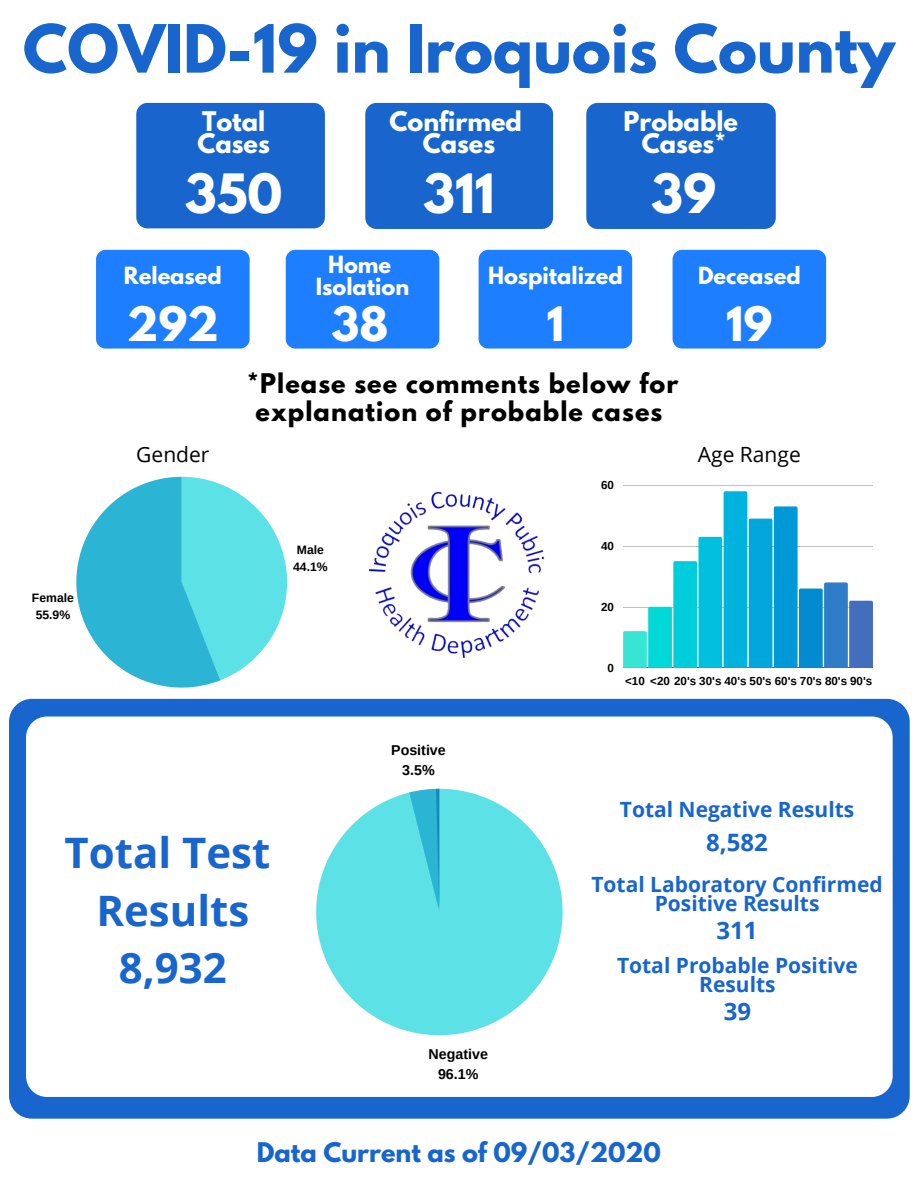
<style>
.page{position:relative;width:918px;height:1188px;background:#fff}
.page>*{position:absolute;margin:0;border:0;box-sizing:border-box;transform-origin:0 0}
.t1{font:700 58.95px "League Spartan";color:#1765cd}
.t2{font:700 48px "League Spartan";color:#fff}
.t3{font:700 42px/57.6px "Open Sans";color:#1765cd;text-align:center}
.t4{font:700 42px "League Spartan";color:#fff}
.t5{font:700 24px/28.2px "League Spartan";letter-spacing:.045em;color:#000;text-align:center}
.t6{font:700 24px/21.9px "League Spartan";color:#fff;text-align:center}
.t7{font:700 24px "League Spartan";color:#1765cd}
.t8{font:700 24px "Open Sans";color:#1765cd}
.t9{font:700 21px/19.4px "Open Sans";color:#1765cd;text-align:center}
.t10{font:700 21px/22px "League Spartan";color:#fff;text-align:center}
.t11{font:21px "Open Sans";color:#000}
.t12{font:700 14.25px/20px "Arimo";color:#000;text-align:center}
.t13{font:700 12.15px/17.1px "Arimo";color:#000;text-align:center}
.t14{font:700 11.55px "Arimo";color:#000}
</style>
<div class="page">
<div style="left:9px;top:699px;width:901px;height:420px;background:#1765cd;border-radius:23px"></div>
<div style="left:26px;top:717px;width:867px;height:380px;background:#fff;border-radius:21px"></div>
<div style="left:479px;top:250px;width:153px;height:99px;background:#1d7eff;border-radius:9px"></div>
<hr style="left:623px;top:485px;width:250px;height:1px;background:#000">
<hr style="left:623px;top:668px;width:250px;height:1px;background:#000">
<svg style="left:623px;top:491px;width:250px;height:177px"></svg>
<svg style="left:76px;top:477px;width:211px;height:211px"></svg>
<div style="left:586px;top:103px;width:190px;height:126px;background:#1765cd;border-radius:11px"></div>
<div style="left:365px;top:103px;width:188px;height:126px;background:#1765cd;border-radius:11px"></div>
<div style="left:136px;top:103px;width:189px;height:125px;background:#1765cd;border-radius:11px"></div>
<div style="left:673px;top:250px;width:153px;height:99px;background:#1d7eff;border-radius:9px"></div>
<div style="left:286px;top:250px;width:153px;height:99px;background:#1d7eff;border-radius:9px"></div>
<div style="left:96px;top:250px;width:154px;height:99px;background:#1d7eff;border-radius:9px"></div>
<img style="left:368px;top:491px;width:177px;height:168px">
<svg style="left:316px;top:789px;width:247px;height:246px;fill:#5ce1e6"></svg>
<svg style="left:409px;top:789px;width:31px;height:123px;background:#44c8db"></svg>
<h1 class="t1" style="left:23px;top:20px;width:874px">COVID-19 in Iroquois County</h1>
<p class="t6" style="left:389px;top:114px;width:134px">Confirmed<br>Cases</p>
<p class="t6" style="left:623px;top:114px;width:116px">Probable<br>Cases*</p>
<p class="t6" style="left:197px;top:114px;width:74px;text-align:left">Total<br>Cases</p>
<h2 class="t2" style="left:185px;top:170px;width:99px">350</h2>
<h2 class="t2" style="left:423px;top:170px;width:73px">311</h2>
<h2 class="t2" style="left:651px;top:170px;width:66px">39</h2>
<p class="t10" style="left:124px;top:267px;width:100px">Released</p>
<p class="t10" style="left:316px;top:256px;width:95px">Home<br>Isolation</p>
<p class="t10" style="left:488px;top:267px;width:136px">Hospitalized</p>
<p class="t10" style="left:698px;top:267px;width:104px">Deceased</p>
<h3 class="t4" style="left:127px;top:304px;width:94px">292</h3>
<h3 class="t4" style="left:332px;top:304px;width:58px">38</h3>
<h3 class="t4" style="left:547px;top:304px;width:19px">1</h3>
<h3 class="t4" style="left:726px;top:304px;width:48px">19</h3>
<p class="t5" style="left:247px;top:372px;width:433px">*Please see comments below for explanation of probable cases</p>
<p class="t11" style="left:136px;top:440px;width:75px">Gender</p>
<p class="t11" style="left:698px;top:440px;width:104px">Age Range</p>
<p class="t13" style="left:32px;top:589px;width:44px">Female<br>55.9%</p>
<p class="t13" style="left:293px;top:541px;width:36px">Male<br>44.1%</p>
<h3 class="t3" style="left:65px;top:823px;width:207px">Total Test<br>Results<br>8,932</h3>
<p class="t12" style="left:391px;top:740px;width:56px">Positive<br>3.5%</p>
<p class="t12" style="left:429px;top:1044px;width:61px">Negative<br>96.1%</p>
<p class="t14" style="left:601px;top:479px;width:14px">60</p>
<p class="t14" style="left:601px;top:540px;width:14px">40</p>
<p class="t14" style="left:601px;top:601px;width:14px">20</p>
<p class="t14" style="left:608px;top:661px;width:8px">0</p>
<p class="t14" style="left:625px;top:674px;width:249px">&lt;10 &lt;20 20's 30's 40's 50's 60's 70's 80's 90's</p>
<p class="t9" style="left:620px;top:800px;width:236px">Total Negative Results</p>
<p class="t8" style="left:706px;top:825px;width:63px">8,582</p>
<p class="t9" style="left:591px;top:874px;width:293px">Total Laboratory Confirmed<br>Positive Results</p>
<p class="t8" style="left:717px;top:914px;width:43px">311</p>
<p class="t9" style="left:617px;top:955px;width:242px">Total Probable Positive<br>Results</p>
<p class="t8" style="left:724px;top:995px;width:29px">39</p>
<p class="t7" style="left:257px;top:1140px;width:406px">Data Current as of 09/03/2020</p>
</div>
